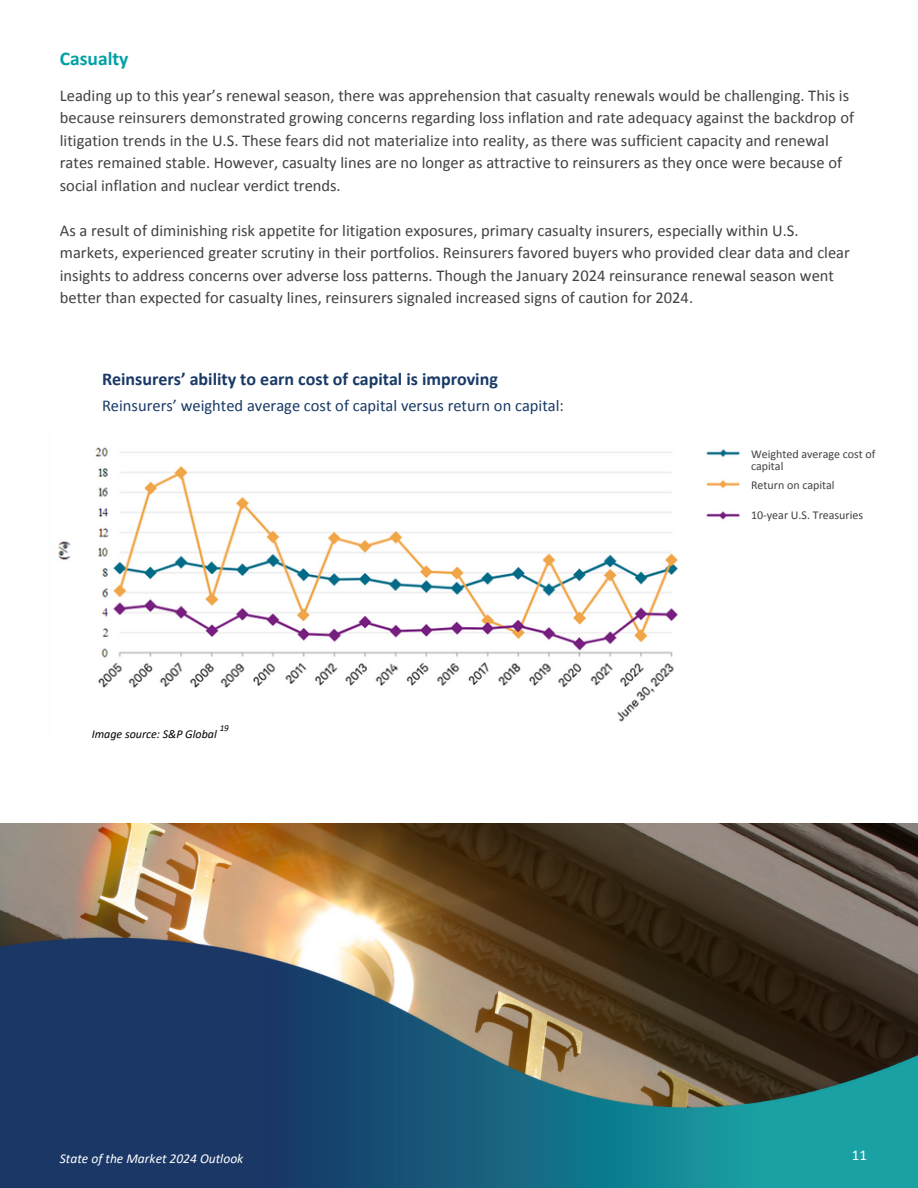
<style>
.page{position:relative;width:918px;height:1188px;background:#fff}
.page>*{position:absolute;margin:0;border:0;box-sizing:border-box;transform-origin:0 0}
.t1{font:700 19.5px "Calibri";color:#00a0a4}
.t2{font:700 18px "Calibri";color:#193967}
.t3{font:16.5px/22.5px "Calibri";color:#404141}
.t4{font:16.5px "Calibri";color:#193967}
.t5{font:15px "Calibri";color:#fff}
.t6{font:italic 13.5px "Calibri";color:#fff}
.t7{font:12px/12px "Calibri";color:#404141}
.t8{font:italic 12px "Calibri";color:#000}
.t9{font:italic 9px "Calibri";color:#000}
</style>
<div class="page">
<img style="left:0;top:823px;width:918px;height:113px">
<img style="left:0;top:936px;width:918px;height:252px">
<img style="left:58px;top:447px;width:681px;height:275px">
<p class="t1" style="left:60px;top:50px;width:70px">Casualty</p>
<p class="t3" style="left:60px;top:85px;width:796px">Leading up to this year’s renewal season, there was apprehension that casualty renewals would be challenging. This is because reinsurers demonstrated growing concerns regarding loss inflation and rate adequacy against the backdrop of litigation trends in the U.S. These fears did not materialize into reality, as there was sufficient capacity and renewal rates remained stable. However, casualty lines are no longer as attractive to reinsurers as they once were because of social inflation and nuclear verdict trends.</p>
<p class="t3" style="left:60px;top:220px;width:792px">As a result of diminishing risk appetite for litigation exposures, primary casualty insurers, especially within U.S. markets, experienced greater scrutiny in their portfolios. Reinsurers favored buyers who provided clear data and clear insights to address concerns over adverse loss patterns. Though the January 2024 reinsurance renewal season went better than expected for casualty lines, reinsurers signaled increased signs of caution for 2024.</p>
<h1 class="t2" style="left:102px;top:371px;width:397px">Reinsurers’ ability to earn cost of capital is improving</h1>
<h2 class="t4" style="left:102px;top:399px;width:463px">Reinsurers’ weighted average cost of capital versus return on capital:</h2>
<p class="t9" style="left:220px;top:724px;width:11px">19</p>
<h3 class="t8" style="left:92px;top:729px;width:127px">Image source: S&amp;P Global</h3>
<p class="t7" style="left:751px;top:449px;width:126px">Weighted average cost of capital</p>
<p class="t7" style="left:751px;top:480px;width:85px">Return on capital</p>
<p class="t7" style="left:751px;top:510px;width:114px">10-year U.S. Treasuries</p>
<p class="t6" style="left:60px;top:1152px;width:185px">State of the Market 2024 Outlook</p>
<p class="t5" style="left:852px;top:1149px;width:17px">11</p>
</div>
